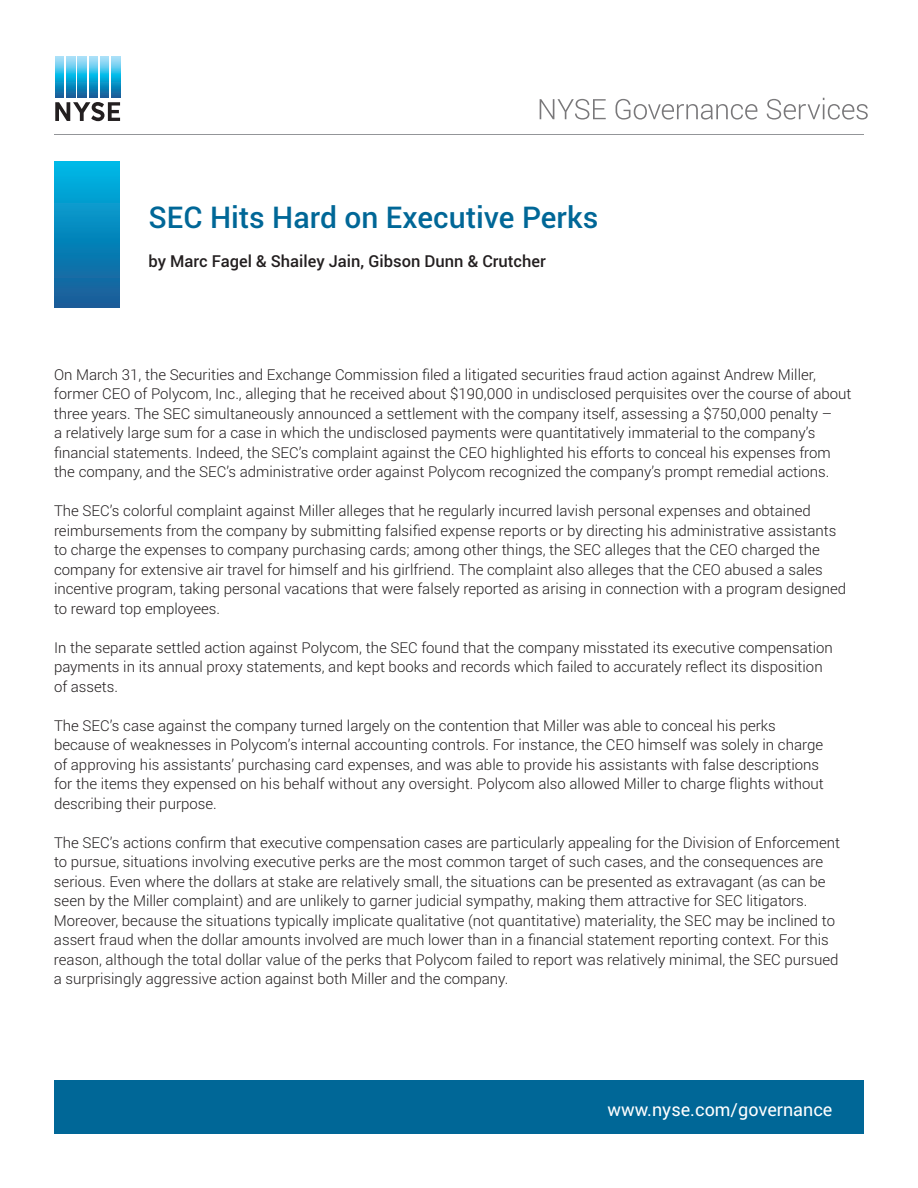
<style>
.page{position:relative;width:918px;height:1188px;background:#fff}
.page>*{position:absolute;margin:0;border:0;box-sizing:border-box;transform-origin:0 0}
.t1{font:500 30px "Roboto";color:#006797}
.t2{font:18px "Roboto";color:#fff}
.t3{font:500 16.5px "Roboto";color:#231f20}
.t4{font:300 15px/19.5px "Roboto";color:#231f20}
</style>
<div class="page">
<div style="left:54px;top:162px;width:66px;height:145px;background:linear-gradient(to bottom,#00b8e6,#165995)"></div>
<svg style="left:540px;top:99px;width:66px;height:21px"></svg>
<svg style="left:616px;top:99px;width:141px;height:21px"></svg>
<svg style="left:767px;top:98px;width:101px;height:22px"></svg>
<svg style="left:55px;top:56px;width:9px;height:42px"></svg>
<svg style="left:67px;top:56px;width:8px;height:42px"></svg>
<svg style="left:78px;top:56px;width:8px;height:42px"></svg>
<svg style="left:89px;top:56px;width:9px;height:42px"></svg>
<svg style="left:100px;top:56px;width:9px;height:42px"></svg>
<svg style="left:112px;top:56px;width:8px;height:42px"></svg>
<svg style="left:55px;top:102px;width:65px;height:19px"></svg>
<hr style="left:54px;top:134px;width:810px;height:1px;background:#939598">
<div style="left:54px;top:1080px;width:810px;height:54px;background:#006797"></div>
<h1 class="t1" style="left:148px;top:201px;width:451px">SEC Hits Hard on Executive Perks</h1>
<p class="t3" style="left:148px;top:252px;width:399px">by Marc Fagel &amp; Shailey Jain, Gibson Dunn &amp; Crutcher</p>
<p class="t4" style="left:54px;top:365px;width:799px">On March 31, the Securities and Exchange Commission filed a litigated securities fraud action against Andrew Miller, former CEO of Polycom, Inc., alleging that he received about $190,000 in undisclosed perquisites over the course of about three years. The SEC simultaneously announced a settlement with the company itself, assessing a $750,000 penalty –<br>a relatively large sum for a case in which the undisclosed payments were quantitatively immaterial to the company’s financial statements. Indeed, the SEC’s complaint against the CEO highlighted his efforts to conceal his expenses from the company, and the SEC’s administrative order against Polycom recognized the company’s prompt remedial actions.</p>
<p class="t4" style="left:54px;top:501px;width:794px">The SEC’s colorful complaint against Miller alleges that he regularly incurred lavish personal expenses and obtained reimbursements from the company by submitting falsified expense reports or by directing his administrative assistants to charge the expenses to company purchasing cards; among other things, the SEC alleges that the CEO charged the company for extensive air travel for himself and his girlfriend. The complaint also alleges that the CEO abused a sales incentive program, taking personal vacations that were falsely reported as arising in connection with a program designed to reward top employees.</p>
<p class="t4" style="left:54px;top:638px;width:781px">In the separate settled action against Polycom, the SEC found that the company misstated its executive compensation payments in its annual proxy statements, and kept books and records which failed to accurately reflect its disposition of assets.</p>
<p class="t4" style="left:54px;top:716px;width:771px">The SEC’s case against the company turned largely on the contention that Miller was able to conceal his perks because of weaknesses in Polycom’s internal accounting controls. For instance, the CEO himself was solely in charge of approving his assistants’ purchasing card expenses, and was able to provide his assistants with false descriptions for the items they expensed on his behalf without any oversight. Polycom also allowed Miller to charge flights without describing their purpose.</p>
<p class="t4" style="left:54px;top:833px;width:788px">The SEC’s actions confirm that executive compensation cases are particularly appealing for the Division of Enforcement to pursue, situations involving executive perks are the most common target of such cases, and the consequences are serious. Even where the dollars at stake are relatively small, the situations can be presented as extravagant (as can be seen by the Miller complaint) and are unlikely to garner judicial sympathy, making them attractive for SEC litigators.<br>Moreover, because the situations typically implicate qualitative (not quantitative) materiality, the SEC may be inclined to assert fraud when the dollar amounts involved are much lower than in a financial statement reporting context. For this reason, although the total dollar value of the perks that Polycom failed to report was relatively minimal, the SEC pursued a surprisingly aggressive action against both Miller and the company.</p>
<p class="t2" style="left:608px;top:1099px;width:227px">www.nyse.com/governance</p>
</div>
